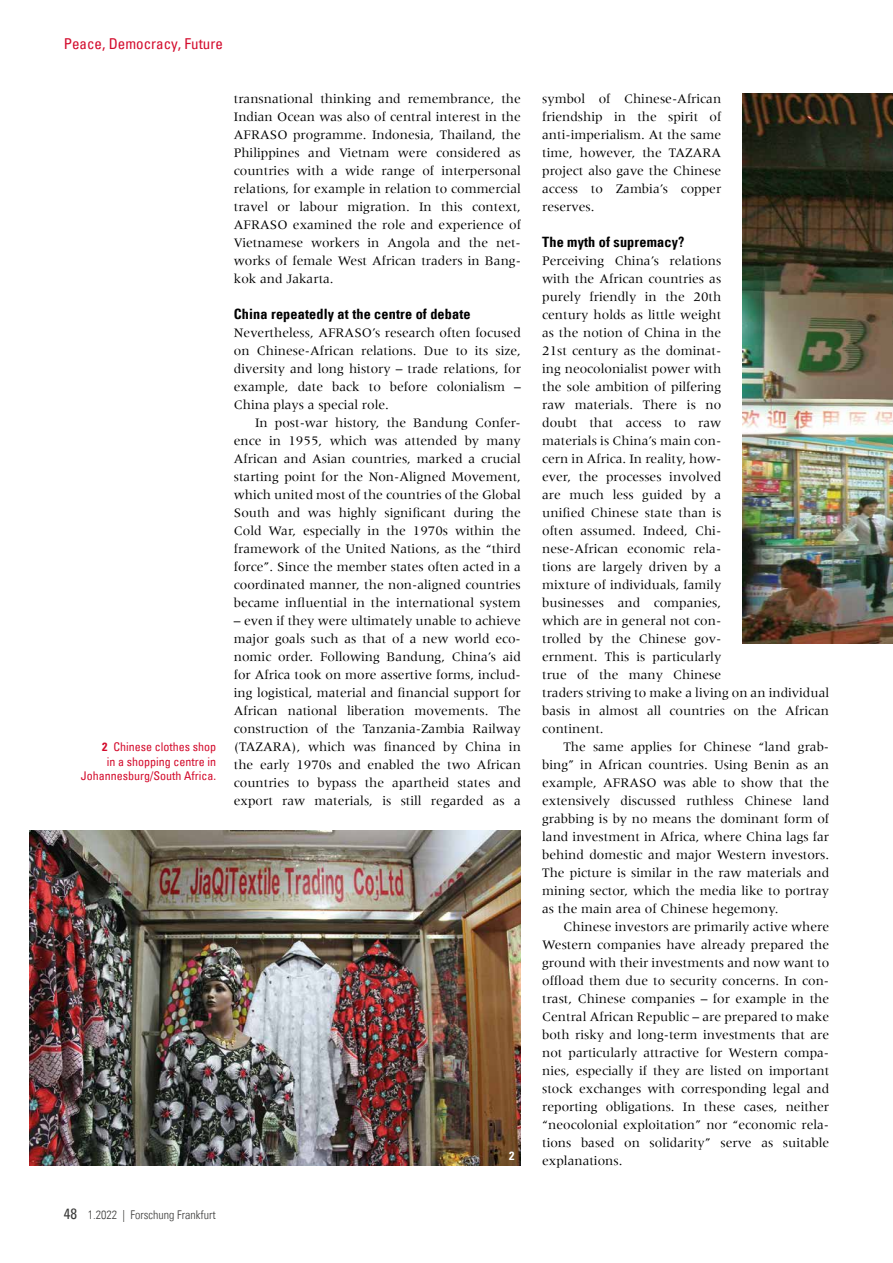
<style>
.page{position:relative;width:893px;height:1263px;background:#fff}
.page>*{position:absolute;margin:0;border:0;box-sizing:border-box;transform-origin:0 0}
.t1{font:condensed 15px "Univers Com 57";color:#d30b2c}
.t2{font:14.25px "Univers Com 67 Bold Cond";letter-spacing:.01em;color:#000}
.t3{font:13.5px/18px "Meridien";color:#000;text-align:justify}
.t4{font:condensed 12px/14.4px "Univers Com 57";color:#d30b2c;text-align:right}
.t5{font:12px "Univers Com 47 Light Cond";color:#3c3c3b}
.t6{font:12px "Univers Com 67 Bold Cond";color:#fff}
.s1{font-family:"Univers Com 67 Bold Cond";font-stretch:normal}
.s2{font-family:"Univers Com 57";font-stretch:condensed;font-size:15px}
</style>
<div class="page">
<img style="left:742px;top:94px;width:151px;height:549px">
<img style="left:30px;top:830px;width:491px;height:335px">
<p class="t1" style="left:64px;top:34px;width:161px">Peace, Democracy, Future</p>
<p class="t4" style="left:81px;top:739px;width:137px"><span class="s1">2</span> Chinese clothes shop<br>in a shopping centre in<br>Johannesburg/South Africa.</p>
<p class="t3" style="left:234px;top:90px;width:289px">transnational thinking and remembrance, the Indian Ocean was also of central interest in the AFRASO programme. Indonesia, Thailand, the Philippines and Vietnam were considered as countries with a wide range of interpersonal relations, for example in relation to commercial travel or labour migration. In this context, AFRASO examined the role and experience of Vietnamese workers in Angola and the net&shy;works of female West African traders in Bang&shy;kok and Jakarta.</p>
<p class="t2" style="left:234px;top:305px;width:238px">China repeatedly at the centre of debate</p>
<p class="t3" style="left:234px;top:324px;width:289px">Nevertheless, AFRASO’s research often focused on Chinese-African relations. Due to its size, diversity and long history – trade relations, for example, date back to before colonialism – China plays a special role.</p>
<p class="t3" style="left:234px;top:414px;width:289px;text-indent:21px">In post-war history, the Bandung Confer&shy;ence in 1955, which was attended by many African and Asian countries, marked a crucial starting point for the Non-Aligned Movement, which united most of the countries of the Global South and was highly significant during the Cold War, especially in the 1970s within the framework of the United Nations, as the “third force”. Since the member states often acted in a coordinated manner, the non-aligned countries became influential in the international system</p>
<p class="t3" style="left:234px;top:612px;width:289px">– even if they were ultimately unable to achieve major goals such as that of a new world eco&shy;nomic order. Following Bandung, China’s aid for Africa took on more assertive forms, includ&shy;ing logistical, material and financial support for African national liberation movements. The construction of the Tanzania-Zambia Railway (TAZARA), which was financed by China in the early 1970s and enabled the two African countries to bypass the apartheid states and export raw materials, is still regarded as a</p>
<p class="t5" style="left:64px;top:1208px;width:153px"><span class="s2">48</span> 1.2022 | Forschung Frankfurt</p>
<p class="t6" style="left:509px;top:1148px;width:7px">2</p>
<p class="t3" style="left:542px;top:90px;width:181px">symbol of Chinese-African friendship in the spirit of anti-imperialism. At the same time, however, the TAZARA project also gave the Chinese access to Zambia’s copper reserves.</p>
<p class="t2" style="left:542px;top:233px;width:144px">The myth of supremacy?</p>
<p class="t3" style="left:542px;top:252px;width:289px;text-align:left">Perceiving China’s relations<br>with the African countries as<br>purely friendly in the 20th<br>century holds as little weight<br>as the notion of China in the<br>21st century as the dominat-<br>ing neocolonialist power with<br>the sole ambition of pilfering<br>raw materials. There is no<br>doubt that access to raw<br>materials is China’s main con-<br>cern in Africa. In reality, how-<br>ever, the processes involved<br>are much less guided by a<br>unified Chinese state than is<br>often assumed. Indeed, Chi-<br>nese-African economic rela-<br>tions are largely driven by a<br>mixture of individuals, family<br>businesses and companies,<br>which are in general not con-<br>trolled by the Chinese gov-<br>ernment. This is particularly<br>true of the many Chinese<br>traders striving to make a living on an individual basis in almost all countries on the African continent.</p>
<p class="t3" style="left:542px;top:738px;width:289px;text-indent:21px">The same applies for Chinese “land grab&shy;bing” in African countries. Using Benin as an example, AFRASO was able to show that the extensively discussed ruthless Chinese land grabbing is by no means the dominant form of land investment in Africa, where China lags far behind domestic and major Western investors.<br>The picture is similar in the raw materials and mining sector, which the media like to portray as the main area of Chinese hegemony.</p>
<p class="t3" style="left:542px;top:917px;width:289px;text-indent:21px">Chinese investors are primarily active where Western companies have already prepared the ground with their investments and now want to offload them due to security concerns. In con&shy;trast, Chinese companies – for example in the Central African Republic – are prepared to make both risky and long-term investments that are not particularly attractive for Western compa&shy;nies, especially if they are listed on important stock exchanges with corresponding legal and reporting obligations. In these cases, neither “neocolonial exploitation” nor “economic rela&shy;tions based on solidarity” serve as suitable explanations.</p>
</div>
